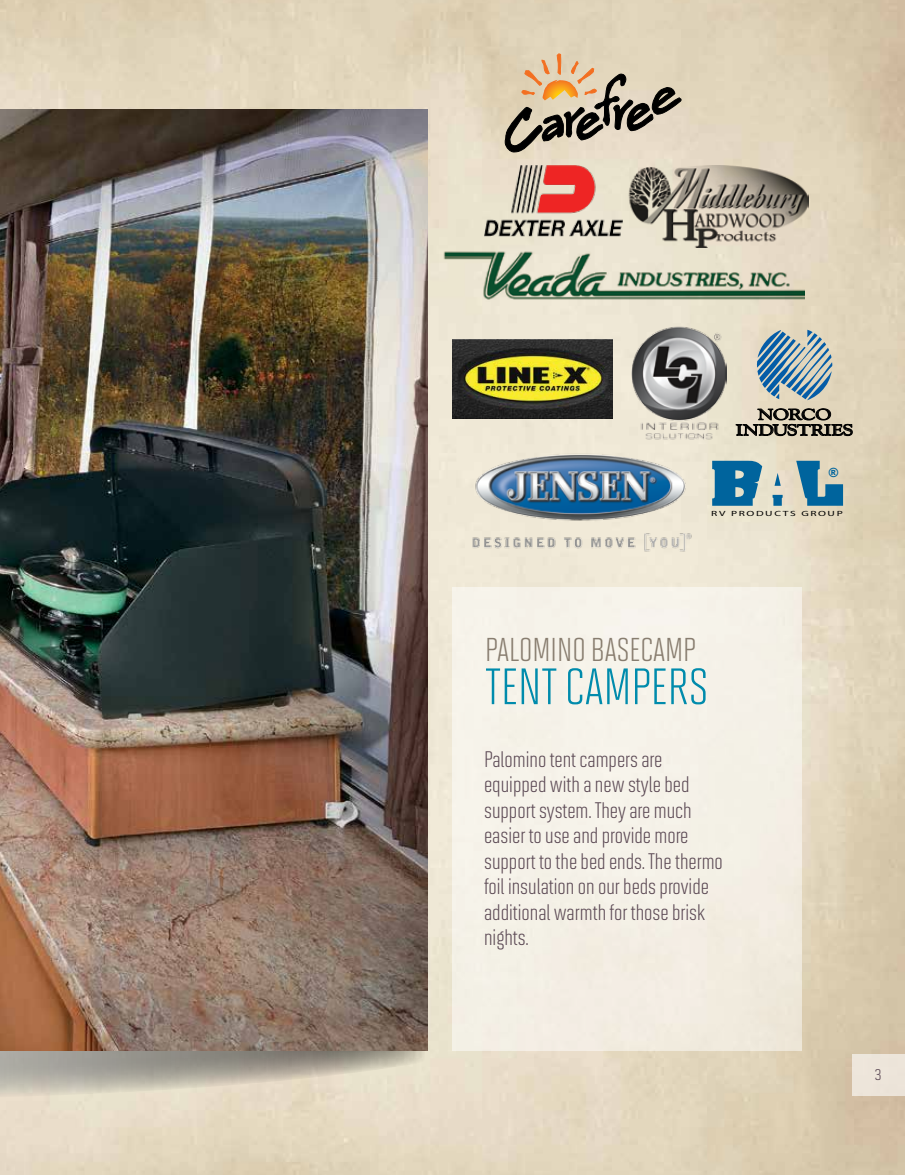
<style>
.page{position:relative;width:905px;height:1175px;background:#fff}
.page>*{position:absolute;margin:0;border:0;box-sizing:border-box;transform-origin:0 0}
.t1{font:51px "Solano Gothic MVB";color:#008bac}
.t2{font:33px "Solano Gothic MVB";color:#887d6f}
.t3{font:22.5px/25.5px "Solano Gothic MVB";color:#5c4a55}
.t4{font:18px "Solano Gothic MVB";color:#5c4a55}
.t5{font:15.3px/15.6px "Goudy Catalogue BT";letter-spacing:-.015em;color:#000;text-align:center;scale:1.3 1}
.t6{font:900 12.6px "Arial";color:#00649d}
.t7{font:7.5px "Myriad Pro";letter-spacing:.14em;color:#000;scale:1.52 1}
</style>
<div class="page">
<img style="left:0;top:0;width:904px;height:1174px">
<svg style="left:0;top:1050px;width:425px;height:49px;background:#bdb6a8"></svg>
<div style="left:452px;top:587px;width:349px;height:463px;background:#f5f1e8"></div>
<img style="left:0;top:110px;width:428px;height:940px">
<img style="left:484px;top:165px;width:139px;height:68px">
<svg style="left:504px;top:53px;width:219px;height:125px;background:#c8b69f"></svg>
<img style="left:423px;top:233px;width:381px;height:70px">
<img style="left:452px;top:339px;width:160px;height:80px">
<img style="left:470px;top:441px;width:225px;height:115px">
<img style="left:632px;top:323px;width:94px;height:122px">
<svg style="left:796px;top:461px;width:47px;height:45px;background:#6597ab"></svg>
<svg style="left:772px;top:495px;width:10px;height:11px"></svg>
<svg style="left:774px;top:473px;width:6px;height:13px"></svg>
<svg style="left:712px;top:461px;width:50px;height:45px;background:#2c7ca6"></svg>
<svg style="left:735px;top:408px;width:117px;height:28px;background:#a09886"></svg>
<svg style="left:757px;top:330px;width:75px;height:70px;background:#90a9b5"></svg>
<img style="left:624px;top:165px;width:184px;height:83px">
<div style="left:851px;top:1054px;width:53px;height:41px;background:#ede5da"></div>
<p class="t5" style="left:735px;top:406px;width:92px">NORCO<br>INDUSTRIES</p>
<p class="t6" style="left:828px;top:463px;width:12px">®</p>
<p class="t7" style="left:711px;top:508px;width:88px">RV PRODUCTS GROUP</p>
<h2 class="t2" style="left:485px;top:631px;width:212px">PALOMINO BASECAMP</h2>
<h1 class="t1" style="left:485px;top:658px;width:224px">TENT CAMPERS</h1>
<p class="t3" style="left:484px;top:746px;width:240px">Palomino tent campers are equipped with a new style bed support system. They are much easier to use and provide more support to the bed ends. The thermo foil insulation on our beds provide additional warmth for those brisk nights.</p>
<p class="t4" style="left:874px;top:1063px;width:9px">3</p>
</div>
